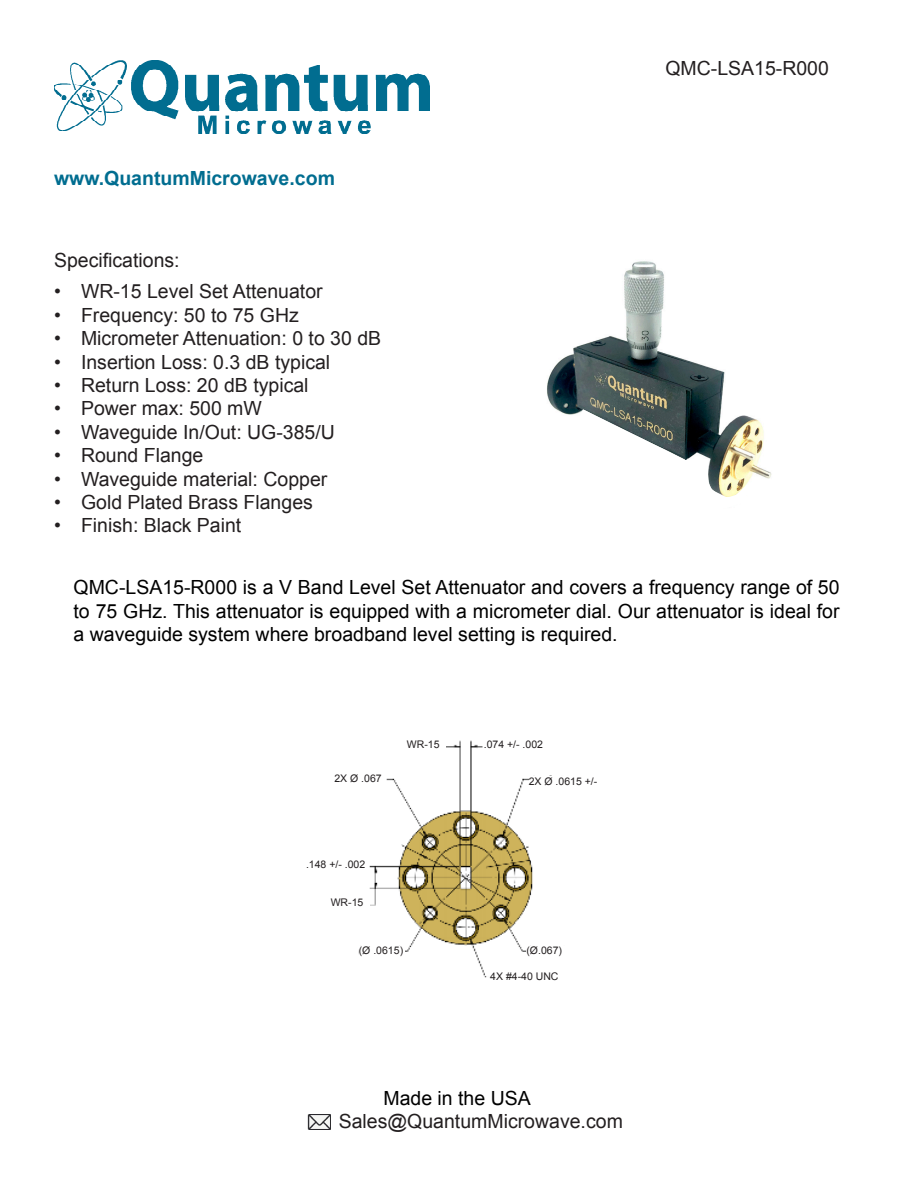
<style>
.page{position:relative;width:918px;height:1188px;background:#fff}
.page>*{position:absolute;margin:0;border:0;box-sizing:border-box;transform-origin:0 0}
.t1{font:19.5px "Arial";color:#231f20}
.t2{font:19.5px/23.4px "Arial";color:#000;text-align:justify}
.t3{font:700 19.5px "Arial";color:#006d90}
.t4{font:10.5px "Arial";color:#231f20}
</style>
<div class="page">
<img style="left:54px;top:60px;width:376px;height:74px">
<img style="left:547px;top:261px;width:225px;height:218px">
<img style="left:358px;top:740px;width:194px;height:238px">
<div style="left:529px;top:784px;width:100px;height:40px;background:#fff"></div>
<div style="left:529px;top:812px;width:103px;height:59px;background:#fff;border-radius:18px"></div>
<div style="left:275px;top:784px;width:127px;height:80px;background:#fff;border-radius:18px"></div>
<div style="left:283px;top:774px;width:103px;height:17px;background:#fff"></div>
<div style="left:266px;top:896px;width:103px;height:16px;background:#fff"></div>
<div style="left:388px;top:729px;width:38px;height:34px;background:#fff"></div>
<div style="left:407px;top:740px;width:39px;height:12px;background:#fff"></div>
<div style="left:526px;top:946px;width:59px;height:14px;background:#fff"></div>
<div style="left:529px;top:777px;width:76px;height:14px;background:#fff"></div>
<div style="left:490px;top:973px;width:85px;height:17px;background:#fff"></div>
<div style="left:359px;top:946px;width:45px;height:25px;background:#fff"></div>
<img style="left:308px;top:1114px;width:23px;height:16px">
<div style="left:548px;top:418px;width:38px;height:15px;background:#fff"></div>
<svg style="left:551px;top:409px;width:202px;height:88px"></svg>
<p class="t3" style="left:54px;top:165px;width:283px">www.QuantumMicrowave.com</p>
<p class="t1" style="left:54px;top:247px;width:127px">Specifications:</p>
<p class="t1" style="left:54px;top:279px;width:270px">• WR-15 Level Set Attenuator</p>
<p class="t1" style="left:54px;top:302px;width:246px">• Frequency: 50 to 75 GHz</p>
<p class="t1" style="left:54px;top:326px;width:329px">• Micrometer Attenuation: 0 to 30 dB</p>
<p class="t1" style="left:54px;top:349px;width:278px">• Insertion Loss: 0.3 dB typical</p>
<p class="t1" style="left:54px;top:372px;width:256px">• Return Loss: 20 dB typical</p>
<p class="t1" style="left:54px;top:396px;width:209px">• Power max: 500 mW</p>
<p class="t1" style="left:54px;top:419px;width:282px">• Waveguide In/Out: UG-385/U</p>
<p class="t1" style="left:54px;top:443px;width:151px">• Round Flange</p>
<p class="t1" style="left:54px;top:466px;width:275px">• Waveguide material: Copper</p>
<p class="t1" style="left:54px;top:489px;width:260px">• Gold Plated Brass Flanges</p>
<p class="t1" style="left:54px;top:513px;width:189px">• Finish: Black Paint</p>
<p class="t1" style="left:665px;top:55px;width:165px">QMC-LSA15-R000</p>
<p class="t2" style="left:74px;top:576px;width:768px">QMC-LSA15-R000 is a V Band Level Set Attenuator and covers a frequency range of 50 to 75 GHz. This attenuator is equipped with a micrometer dial. Our attenuator is ideal for a waveguide system where broadband level setting is required.</p>
<p class="t4" style="left:334px;top:772px;width:49px">2X Ø .067</p>
<p class="t4" style="left:407px;top:737px;width:34px">WR-15</p>
<p class="t4" style="left:306px;top:858px;width:61px">.148 +/- .002</p>
<p class="t4" style="left:331px;top:895px;width:34px">WR-15</p>
<p class="t4" style="left:359px;top:943px;width:46px">(Ø .0615)</p>
<p class="t4" style="left:484px;top:737px;width:61px">.074 +/- .002</p>
<p class="t4" style="left:529px;top:774px;width:70px">2X Ø .0615 +/-</p>
<p class="t4" style="left:526px;top:943px;width:37px">(Ø.067)</p>
<p class="t4" style="left:490px;top:970px;width:70px">4X #4-40 UNC</p>
<p class="t2" style="left:383px;top:1087px;width:149px">Made in the USA</p>
<p class="t1" style="left:339px;top:1109px;width:286px">Sales@QuantumMicrowave.com</p>
</div>
